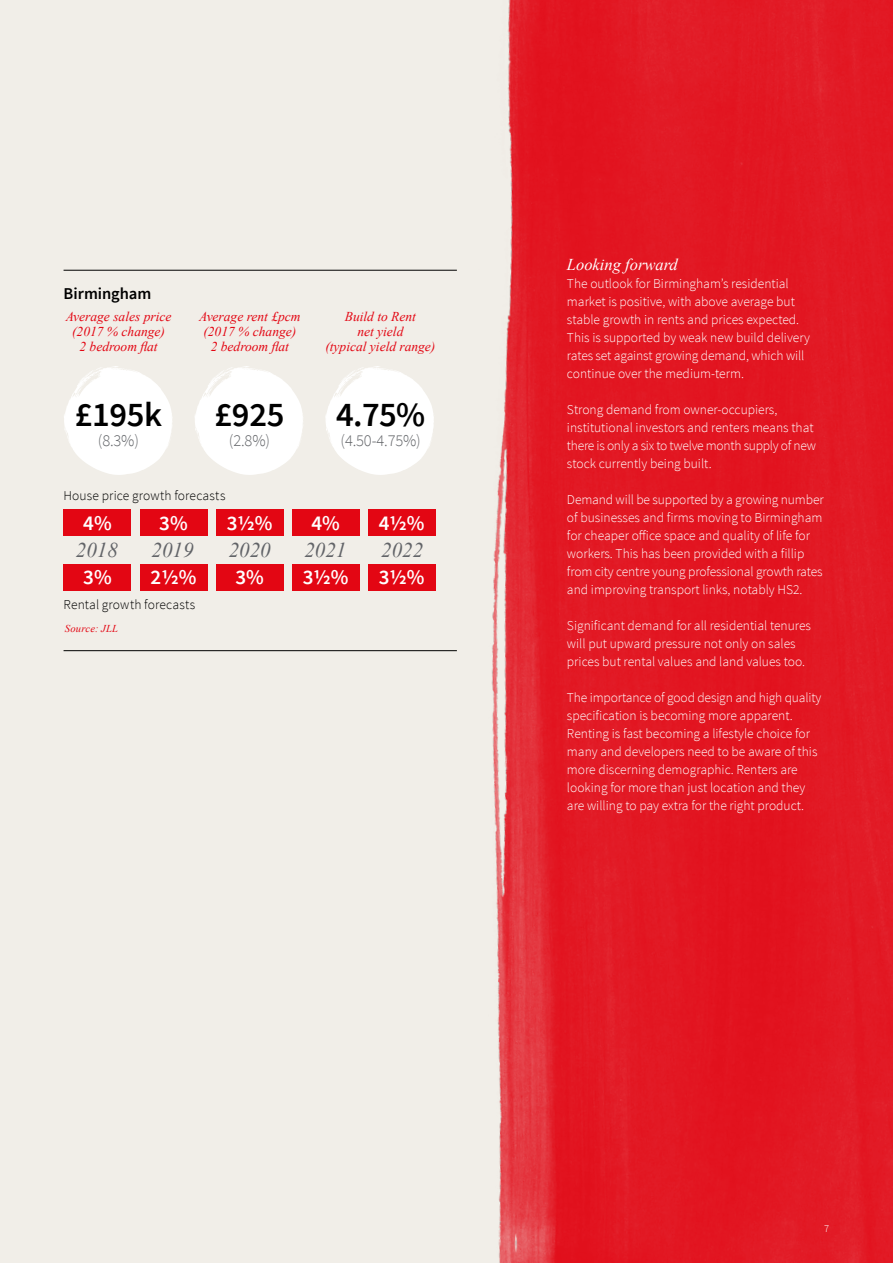
<style>
.page{position:relative;width:893px;height:1263px;background:#f1eee8}
.page>*{position:absolute;margin:0;border:0;box-sizing:border-box;transform-origin:0 0}
.t1{font:600 34.5px "Source Sans Pro";letter-spacing:-.01em;color:#000}
.t2{font:600 21px "Source Sans Pro";color:#fff}
.t3{font:italic 21px "Times New Roman";color:#626468}
.t4{font:300 16.5px "Source Sans Pro";color:#626468}
.t5{font:italic 16.5px "Times New Roman";color:#fff}
.t6{font:600 16.5px "Source Sans Pro";letter-spacing:-.005em;color:#000}
.t7{font:300 13.5px/18px "Source Sans Pro";color:#fff}
.t8{font:italic 13.5px/15px "Times New Roman";color:#e30613;text-align:center}
.t9{font:300 13.5px "Source Sans Pro";letter-spacing:.01em;color:#000}
.t10{font:italic 10.5px "Times New Roman";letter-spacing:.02em;color:#e30613}
.t11{font:300 10.5px "Source Sans Pro";color:#fff}
</style>
<div class="page">
<img style="left:413px;top:0;width:480px;height:1263px">
<svg style="left:64px;top:366px;width:108px;height:109px"></svg>
<svg style="left:195px;top:366px;width:108px;height:109px"></svg>
<svg style="left:325px;top:366px;width:109px;height:109px"></svg>
<hr style="left:64px;top:270px;width:393px;height:1px;background:#000">
<hr style="left:64px;top:650px;width:393px;height:1px;background:#000">
<div style="left:140px;top:510px;width:67px;height:26px;background:#e30613"></div>
<div style="left:140px;top:564px;width:67px;height:27px;background:#e30613"></div>
<div style="left:64px;top:510px;width:67px;height:26px;background:#e30613"></div>
<div style="left:64px;top:564px;width:67px;height:27px;background:#e30613"></div>
<div style="left:216px;top:510px;width:67px;height:26px;background:#e30613"></div>
<div style="left:216px;top:564px;width:67px;height:27px;background:#e30613"></div>
<div style="left:292px;top:510px;width:67px;height:26px;background:#e30613"></div>
<div style="left:292px;top:564px;width:67px;height:27px;background:#e30613"></div>
<div style="left:368px;top:510px;width:67px;height:26px;background:#e30613"></div>
<div style="left:368px;top:564px;width:67px;height:27px;background:#e30613"></div>
<p class="t6" style="left:64px;top:283px;width:89px">Birmingham</p>
<p class="t8" style="left:66px;top:309px;width:107px">Average sales price (2017 % change)<br>2 bedroom flat</p>
<p class="t8" style="left:199px;top:309px;width:103px">Average rent £pcm (2017 % change)<br>2 bedroom flat</p>
<p class="t8" style="left:325px;top:309px;width:112px">Build to Rent<br>net yield<br>(typical yield range)</p>
<h1 class="t1" style="left:75px;top:393px;width:89px">£195k</h1>
<p class="t4" style="left:98px;top:430px;width:43px">(8.3%)</p>
<h1 class="t1" style="left:215px;top:393px;width:71px">£925</h1>
<p class="t4" style="left:229px;top:430px;width:43px">(2.8%)</p>
<h1 class="t1" style="left:336px;top:393px;width:90px">4.75%</h1>
<p class="t4" style="left:341px;top:430px;width:82px">(4.50-4.75%)</p>
<p class="t9" style="left:64px;top:487px;width:163px">House price growth forecasts</p>
<h2 class="t2" style="left:83px;top:509px;width:30px">4%</h2>
<h2 class="t2" style="left:159px;top:509px;width:30px">3%</h2>
<h2 class="t2" style="left:227px;top:509px;width:47px">3½%</h2>
<h2 class="t2" style="left:311px;top:509px;width:30px">4%</h2>
<h2 class="t2" style="left:379px;top:509px;width:47px">4½%</h2>
<h2 class="t3" style="left:76px;top:535px;width:43px">2018</h2>
<h2 class="t3" style="left:152px;top:535px;width:43px">2019</h2>
<h2 class="t3" style="left:229px;top:535px;width:43px">2020</h2>
<h2 class="t3" style="left:304px;top:535px;width:43px">2021</h2>
<h2 class="t3" style="left:381px;top:535px;width:43px">2022</h2>
<h2 class="t2" style="left:83px;top:564px;width:30px">3%</h2>
<h2 class="t2" style="left:151px;top:564px;width:47px">2½%</h2>
<h2 class="t2" style="left:235px;top:564px;width:30px">3%</h2>
<h2 class="t2" style="left:303px;top:564px;width:47px">3½%</h2>
<h2 class="t2" style="left:379px;top:564px;width:47px">3½%</h2>
<p class="t9" style="left:64px;top:596px;width:133px">Rental growth forecasts</p>
<p class="t10" style="left:65px;top:622px;width:55px">Source: JLL</p>
<p class="t5" style="left:567px;top:253px;width:112px">Looking forward</p>
<p class="t7" style="left:567px;top:275px;width:244px">The outlook for Birmingham’s residential market is positive, with above average but stable growth in rents and prices expected.<br>This is supported by weak new build delivery rates set against growing demand, which will continue over the medium-term.</p>
<p class="t7" style="left:567px;top:401px;width:251px">Strong demand from owner-occupiers, institutional investors and renters means that there is only a six to twelve month supply of new stock currently being built.</p>
<p class="t7" style="left:567px;top:491px;width:258px">Demand will be supported by a growing number of businesses and firms moving to Birmingham for cheaper office space and quality of life for workers. This has been provided with a fillip from city centre young professional growth rates and improving transport links, notably HS2.</p>
<p class="t7" style="left:567px;top:617px;width:246px">Significant demand for all residential tenures will put upward pressure not only on sales prices but rental values and land values too.</p>
<p class="t7" style="left:567px;top:689px;width:256px">The importance of good design and high quality specification is becoming more apparent.<br>Renting is fast becoming a lifestyle choice for many and developers need to be aware of this more discerning demographic. Renters are looking for more than just location and they are willing to pay extra for the right product.</p>
<p class="t11" style="left:824px;top:1222px;width:7px">7</p>
</div>
